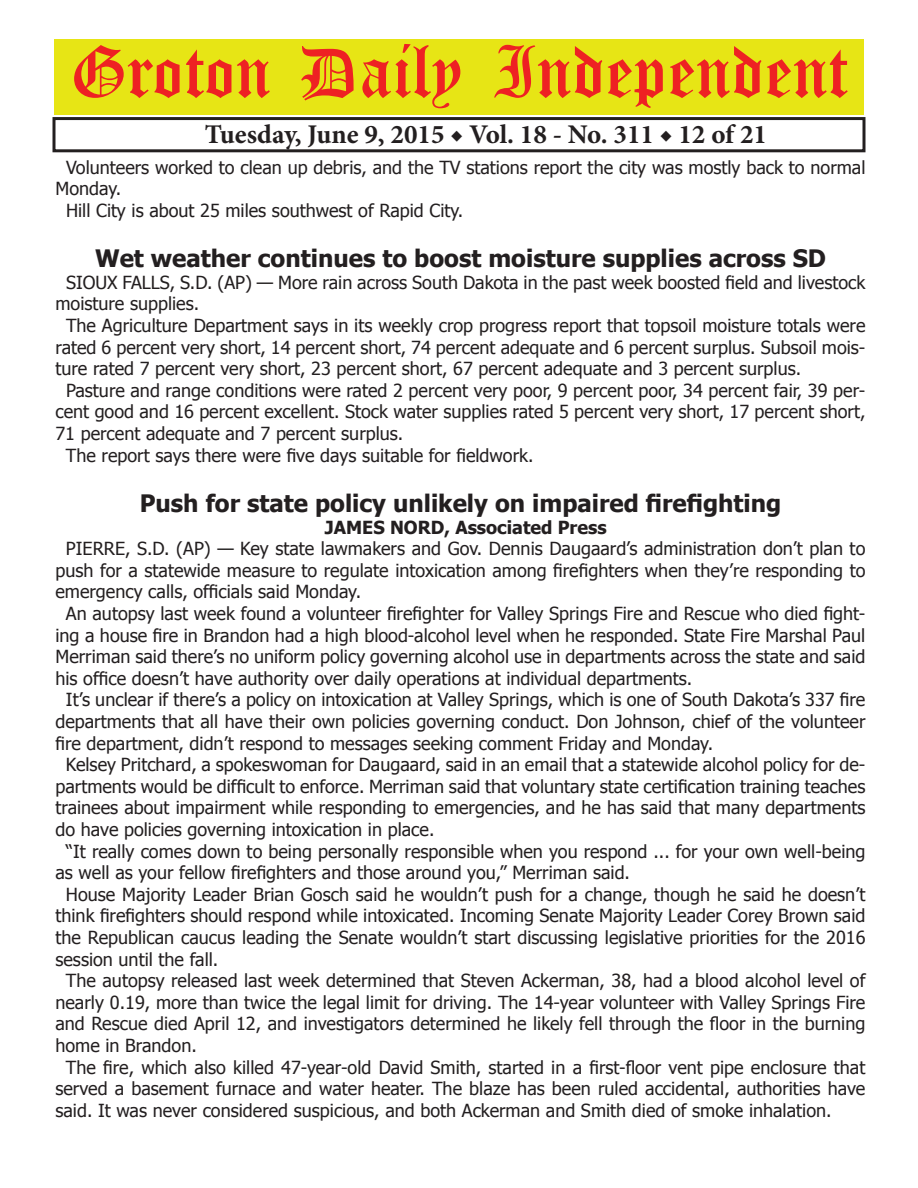
<style>
.page{position:relative;width:918px;height:1188px;background:#fff}
.page>*{position:absolute;margin:0;border:0;box-sizing:border-box;transform-origin:0 0}
.t1{font:54px "Old English Five";color:#ee2123}
.t2{font:700 27px "Minion Pro";color:#231f20}
.t3{font:700 24px "Tahoma";color:#231f20}
.t4{font:18px "Tahoma";color:#231f20}
.t5{font:700 18px "Tahoma";color:#231f20}
</style>
<div class="page">
<div style="left:52px;top:117px;width:814px;height:35px;border:3px solid #231f20"></div>
<div style="left:54px;top:40px;width:810px;height:75px;background:#e7e515"></div>
<h1 class="t1" style="left:70px;top:47px;width:779px">Groton Daily Independent</h1>
<h2 class="t2" style="left:205px;top:116px;width:564px">Tuesday, June 9, 2015 ◆ Vol. 18 - No. 311 ◆ 12 of 21</h2>
<p class="t4" style="left:66px;top:155px;width:801px">Volunteers worked to clean up debris, and the TV stations report the city was mostly back to normal</p>
<p class="t4" style="left:56px;top:177px;width:67px">Monday.</p>
<p class="t4" style="left:66px;top:198px;width:399px">Hill City is about 25 miles southwest of Rapid City.</p>
<h3 class="t3" style="left:95px;top:242px;width:733px">Wet weather continues to boost moisture supplies across SD</h3>
<p class="t4" style="left:66px;top:270px;width:801px">SIOUX FALLS, S.D. (AP) — More rain across South Dakota in the past week boosted field and livestock</p>
<p class="t4" style="left:56px;top:292px;width:145px">moisture supplies.</p>
<p class="t4" style="left:66px;top:313px;width:801px">The Agriculture Department says in its weekly crop progress report that topsoil moisture totals were</p>
<p class="t4" style="left:56px;top:335px;width:812px">rated 6 percent very short, 14 percent short, 74 percent adequate and 6 percent surplus. Subsoil mois-</p>
<p class="t4" style="left:56px;top:357px;width:747px">ture rated 7 percent very short, 23 percent short, 67 percent adequate and 3 percent surplus.</p>
<p class="t4" style="left:66px;top:378px;width:801px">Pasture and range conditions were rated 2 percent very poor, 9 percent poor, 34 percent fair, 39 per-</p>
<p class="t4" style="left:55px;top:400px;width:812px">cent good and 16 percent excellent. Stock water supplies rated 5 percent very short, 17 percent short,</p>
<p class="t4" style="left:55px;top:421px;width:349px">71 percent adequate and 7 percent surplus.</p>
<p class="t4" style="left:66px;top:443px;width:469px">The report says there were five days suitable for fieldwork.</p>
<h3 class="t3" style="left:140px;top:486px;width:643px">Push for state policy unlikely on impaired firefighting</h3>
<p class="t5" style="left:325px;top:514px;width:283px">JAMES NORD, Associated Press</p>
<p class="t4" style="left:66px;top:537px;width:801px">PIERRE, S.D. (AP) — Key state lawmakers and Gov. Dennis Daugaard’s administration don’t plan to</p>
<p class="t4" style="left:56px;top:558px;width:811px">push for a statewide measure to regulate intoxication among firefighters when they’re responding to</p>
<p class="t4" style="left:56px;top:580px;width:307px">emergency calls, officials said Monday.</p>
<p class="t4" style="left:66px;top:601px;width:801px">An autopsy last week found a volunteer firefighter for Valley Springs Fire and Rescue who died fight-</p>
<p class="t4" style="left:55px;top:623px;width:811px">ing a house fire in Brandon had a high blood-alcohol level when he responded. State Fire Marshal Paul</p>
<p class="t4" style="left:55px;top:645px;width:812px">Merriman said there’s no uniform policy governing alcohol use in departments across the state and said</p>
<p class="t4" style="left:55px;top:666px;width:638px">his office doesn’t have authority over daily operations at individual departments.</p>
<p class="t4" style="left:66px;top:688px;width:801px">It’s unclear if there’s a policy on intoxication at Valley Springs, which is one of South Dakota’s 337 fire</p>
<p class="t4" style="left:55px;top:709px;width:811px">departments that all have their own policies governing conduct. Don Johnson, chief of the volunteer</p>
<p class="t4" style="left:55px;top:731px;width:659px">fire department, didn’t respond to messages seeking comment Friday and Monday.</p>
<p class="t4" style="left:66px;top:753px;width:801px">Kelsey Pritchard, a spokeswoman for Daugaard, said in an email that a statewide alcohol policy for de-</p>
<p class="t4" style="left:55px;top:774px;width:811px">partments would be difficult to enforce. Merriman said that voluntary state certification training teaches</p>
<p class="t4" style="left:55px;top:796px;width:812px">trainees about impairment while responding to emergencies, and he has said that many departments</p>
<p class="t4" style="left:55px;top:817px;width:380px">do have policies governing intoxication in place.</p>
<p class="t4" style="left:66px;top:839px;width:801px">“It really comes down to being personally responsible when you respond ... for your own well-being</p>
<p class="t4" style="left:55px;top:861px;width:576px">as well as your fellow firefighters and those around you,” Merriman said.</p>
<p class="t4" style="left:66px;top:882px;width:801px">House Majority Leader Brian Gosch said he wouldn’t push for a change, though he said he doesn’t</p>
<p class="t4" style="left:55px;top:904px;width:811px">think firefighters should respond while intoxicated. Incoming Senate Majority Leader Corey Brown said</p>
<p class="t4" style="left:55px;top:925px;width:812px">the Republican caucus leading the Senate wouldn’t start discussing legislative priorities for the 2016</p>
<p class="t4" style="left:55px;top:947px;width:164px">session until the fall.</p>
<p class="t4" style="left:66px;top:969px;width:801px">The autopsy released last week determined that Steven Ackerman, 38, had a blood alcohol level of</p>
<p class="t4" style="left:55px;top:990px;width:811px">nearly 0.19, more than twice the legal limit for driving. The 14-year volunteer with Valley Springs Fire</p>
<p class="t4" style="left:55px;top:1012px;width:811px">and Rescue died April 12, and investigators determined he likely fell through the floor in the burning</p>
<p class="t4" style="left:55px;top:1033px;width:143px">home in Brandon.</p>
<p class="t4" style="left:66px;top:1055px;width:801px">The fire, which also killed 47-year-old David Smith, started in a first-floor vent pipe enclosure that</p>
<p class="t4" style="left:55px;top:1077px;width:811px">served a basement furnace and water heater. The blaze has been ruled accidental, authorities have</p>
<p class="t4" style="left:55px;top:1098px;width:778px">said. It was never considered suspicious, and both Ackerman and Smith died of smoke inhalation.</p>
</div>
